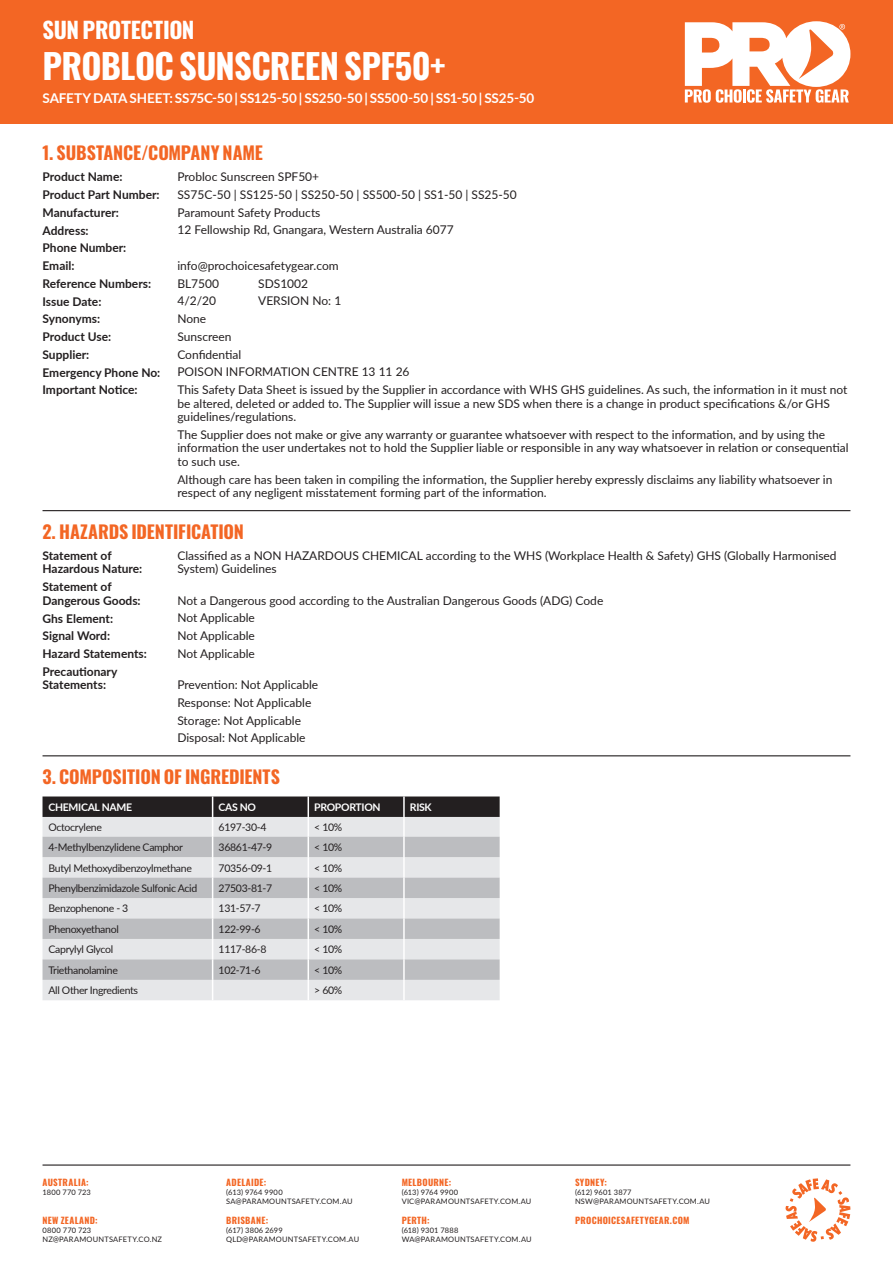
<style>
.page{position:relative;width:893px;height:1263px;background:#fff}
.page>*{position:absolute;margin:0;border:0;box-sizing:border-box;transform-origin:0 0}
.t1{font:700 34.5px "Oswald";letter-spacing:-.02em;color:#fff}
.t2{font:700 22.5px "Oswald";letter-spacing:-.015em;color:#fff}
.t3{font:700 18px "Oswald";letter-spacing:-.005em;color:#f36624}
.t4{font:700 13.5px "Lato";letter-spacing:-.01em;color:#fff}
.t5{font:12px/13.5px "Lato";color:#231f20}
.t6{font:700 12px/13.5px "Lato";color:#231f20}
.t7{font:10.5px "Lato";letter-spacing:-.03em;color:#231f20}
.t8{font:700 10.5px "Lato";letter-spacing:-.03em;color:#fff}
.t9{font:700 9px "Oswald";letter-spacing:.035em;color:#f36624}
.t10{font:7.5px/9px "Lato";letter-spacing:.025em;color:#231f20}
</style>
<div class="page">
<div style="left:0;top:0;width:893px;height:124px;background:#f36624"></div>
<svg style="left:685px;top:21px;width:165px;height:82px"></svg>
<hr style="left:43px;top:1164px;width:807px;height:1px;background:#231f20">
<svg style="left:785px;top:1178px;width:65px;height:64px"></svg>
<hr style="left:43px;top:510px;width:807px;height:1px;background:#231f20">
<hr style="left:43px;top:755px;width:807px;height:1px;background:#231f20">
<svg style="left:43px;top:796px;width:457px;height:204px;background:#c2c2c5"></svg>
<hr style="left:403px;top:817px;width:2px;height:20px;background:#fff">
<hr style="left:403px;top:837px;width:2px;height:20px;background:#fff">
<hr style="left:403px;top:857px;width:2px;height:20px;background:#fff">
<hr style="left:403px;top:877px;width:2px;height:21px;background:#fff">
<hr style="left:403px;top:898px;width:2px;height:20px;background:#fff">
<hr style="left:403px;top:918px;width:2px;height:21px;background:#fff">
<hr style="left:403px;top:939px;width:2px;height:20px;background:#fff">
<hr style="left:403px;top:959px;width:2px;height:21px;background:#fff">
<hr style="left:403px;top:980px;width:2px;height:20px;background:#fff">
<h2 class="t2" style="left:43px;top:19px;width:154px">SUN PROTECTION</h2>
<h1 class="t1" style="left:43px;top:48px;width:405px">PROBLOC SUNSCREEN SPF50+</h1>
<p class="t4" style="left:43px;top:88px;width:493px">SAFETY DATA SHEET: SS75C-50 | SS125-50 | SS250-50 | SS500-50 | SS1-50 | SS25-50</p>
<p class="t3" style="left:43px;top:143px;width:222px">1. SUBSTANCE/COMPANY NAME</p>
<p class="t6" style="left:43px;top:170px;width:81px">Product Name:</p>
<p class="t6" style="left:43px;top:187px;width:119px">Product Part Number:</p>
<p class="t6" style="left:43px;top:205px;width:78px">Manufacturer:</p>
<p class="t6" style="left:43px;top:223px;width:48px">Address:</p>
<p class="t6" style="left:43px;top:241px;width:85px">Phone Number:</p>
<p class="t6" style="left:43px;top:258px;width:34px">Email:</p>
<p class="t6" style="left:43px;top:276px;width:110px">Reference Numbers:</p>
<p class="t6" style="left:43px;top:294px;width:60px">Issue Date:</p>
<p class="t6" style="left:43px;top:312px;width:59px">Synonyms:</p>
<p class="t6" style="left:43px;top:329px;width:70px">Product Use:</p>
<p class="t6" style="left:43px;top:347px;width:48px">Supplier:</p>
<p class="t6" style="left:43px;top:365px;width:119px">Emergency Phone No:</p>
<p class="t6" style="left:43px;top:383px;width:97px">Important Notice:</p>
<p class="t5" style="left:177px;top:170px;width:143px">Probloc Sunscreen SPF50+</p>
<p class="t5" style="left:177px;top:187px;width:341px">SS75C-50 | SS125-50 | SS250-50 | SS500-50 | SS1-50 | SS25-50</p>
<p class="t5" style="left:177px;top:205px;width:145px">Paramount Safety Products</p>
<p class="t5" style="left:177px;top:223px;width:278px">12 Fellowship Rd, Gnangara, Western Australia 6077</p>
<p class="t5" style="left:177px;top:258px;width:163px">info@prochoicesafetygear.com</p>
<p class="t5" style="left:177px;top:276px;width:43px">BL7500</p>
<p class="t5" style="left:258px;top:276px;width:51px">SDS1002</p>
<p class="t5" style="left:177px;top:294px;width:40px">4/2/20</p>
<p class="t5" style="left:258px;top:294px;width:85px">VERSION No: 1</p>
<p class="t5" style="left:177px;top:312px;width:30px">None</p>
<p class="t5" style="left:177px;top:329px;width:56px">Sunscreen</p>
<p class="t5" style="left:177px;top:347px;width:66px">Confidential</p>
<p class="t5" style="left:177px;top:365px;width:234px">POISON INFORMATION CENTRE 13 11 26</p>
<p class="t5" style="left:177px;top:383px;width:672px">This Safety Data Sheet is issued by the Supplier in accordance with WHS GHS guidelines. As such, the information in it must not be altered, deleted or added to. The Supplier will issue a new SDS when there is a change in product specifications &amp;/or GHS guidelines/regulations.</p>
<p class="t5" style="left:177px;top:427px;width:673px">The Supplier does not make or give any warranty or guarantee whatsoever with respect to the information, and by using the information the user undertakes not to hold the Supplier liable or responsible in any way whatsoever in relation or consequential to such use.</p>
<p class="t5" style="left:177px;top:472px;width:656px">Although care has been taken in compiling the information, the Supplier hereby expressly disclaims any liability whatsoever in respect of any negligent misstatement forming part of the information.</p>
<p class="t3" style="left:43px;top:522px;width:203px">2. HAZARDS IDENTIFICATION</p>
<p class="t6" style="left:43px;top:548px;width:101px">Statement of<br>Hazardous Nature:</p>
<p class="t6" style="left:43px;top:580px;width:100px">Statement of<br>Dangerous Goods:</p>
<p class="t6" style="left:43px;top:611px;width:72px">Ghs Element:</p>
<p class="t6" style="left:43px;top:629px;width:69px">Signal Word:</p>
<p class="t6" style="left:43px;top:646px;width:106px">Hazard Statements:</p>
<p class="t6" style="left:43px;top:664px;width:76px">Precautionary<br>Statements:</p>
<p class="t5" style="left:177px;top:548px;width:661px">Classified as a NON HAZARDOUS CHEMICAL according to the WHS (Workplace Health &amp; Safety) GHS (Globally Harmonised<br>System) Guidelines</p>
<p class="t5" style="left:177px;top:593px;width:427px">Not a Dangerous good according to the Australian Dangerous Goods (ADG) Code</p>
<p class="t5" style="left:177px;top:611px;width:79px">Not Applicable</p>
<p class="t5" style="left:177px;top:628px;width:79px">Not Applicable</p>
<p class="t5" style="left:177px;top:646px;width:79px">Not Applicable</p>
<p class="t5" style="left:177px;top:677px;width:142px">Prevention: Not Applicable</p>
<p class="t5" style="left:177px;top:695px;width:135px">Response: Not Applicable</p>
<p class="t5" style="left:177px;top:713px;width:125px">Storage: Not Applicable</p>
<p class="t5" style="left:177px;top:731px;width:130px">Disposal: Not Applicable</p>
<p class="t3" style="left:43px;top:767px;width:239px">3. COMPOSITION OF INGREDIENTS</p>
<p class="t8" style="left:49px;top:799px;width:85px">CHEMICAL NAME</p>
<p class="t8" style="left:219px;top:799px;width:39px">CAS NO</p>
<p class="t8" style="left:314px;top:799px;width:68px">PROPORTION</p>
<p class="t8" style="left:410px;top:799px;width:23px">RISK</p>
<p class="t7" style="left:49px;top:819px;width:55px">Octocrylene</p>
<p class="t7" style="left:219px;top:819px;width:49px">6197-30-4</p>
<p class="t7" style="left:314px;top:819px;width:30px">&lt; 10%</p>
<p class="t7" style="left:49px;top:840px;width:136px">4-Methylbenzylidene Camphor</p>
<p class="t7" style="left:219px;top:840px;width:55px">36861-47-9</p>
<p class="t7" style="left:314px;top:840px;width:30px">&lt; 10%</p>
<p class="t7" style="left:49px;top:860px;width:145px">Butyl Methoxydibenzoylmethane</p>
<p class="t7" style="left:219px;top:860px;width:55px">70356-09-1</p>
<p class="t7" style="left:314px;top:860px;width:30px">&lt; 10%</p>
<p class="t7" style="left:49px;top:881px;width:150px">Phenylbenzimidazole Sulfonic Acid</p>
<p class="t7" style="left:219px;top:881px;width:55px">27503-81-7</p>
<p class="t7" style="left:314px;top:881px;width:30px">&lt; 10%</p>
<p class="t7" style="left:49px;top:901px;width:81px">Benzophenone - 3</p>
<p class="t7" style="left:219px;top:901px;width:44px">131-57-7</p>
<p class="t7" style="left:314px;top:901px;width:30px">&lt; 10%</p>
<p class="t7" style="left:49px;top:921px;width:72px">Phenoxyethanol</p>
<p class="t7" style="left:219px;top:921px;width:44px">122-99-6</p>
<p class="t7" style="left:314px;top:921px;width:30px">&lt; 10%</p>
<p class="t7" style="left:49px;top:942px;width:66px">Caprylyl Glycol</p>
<p class="t7" style="left:219px;top:942px;width:49px">1117-86-8</p>
<p class="t7" style="left:314px;top:942px;width:30px">&lt; 10%</p>
<p class="t7" style="left:49px;top:962px;width:71px">Triethanolamine</p>
<p class="t7" style="left:219px;top:962px;width:44px">102-71-6</p>
<p class="t7" style="left:314px;top:962px;width:30px">&lt; 10%</p>
<p class="t7" style="left:49px;top:983px;width:91px">All Other Ingredients</p>
<p class="t7" style="left:314px;top:983px;width:30px">&gt; 60%</p>
<p class="t9" style="left:43px;top:1177px;width:48px">AUSTRALIA:</p>
<p class="t10" style="left:43px;top:1187px;width:50px">1800 770 723</p>
<p class="t9" style="left:43px;top:1215px;width:57px">NEW ZEALAND:</p>
<p class="t10" style="left:43px;top:1225px;width:121px">0800 770 723<br>NZ@PARAMOUNTSAFETY.CO.NZ</p>
<p class="t9" style="left:226px;top:1177px;width:42px">ADELAIDE:</p>
<p class="t10" style="left:226px;top:1187px;width:128px">(613) 9764 9900<br>SA@PARAMOUNTSAFETY.COM.AU</p>
<p class="t9" style="left:226px;top:1215px;width:43px">BRISBANE:</p>
<p class="t10" style="left:226px;top:1225px;width:134px">(617) 3806 2699<br>QLD@PARAMOUNTSAFETY.COM.AU</p>
<p class="t9" style="left:402px;top:1177px;width:51px">MELBOURNE:</p>
<p class="t10" style="left:402px;top:1187px;width:131px">(613) 9764 9900<br>VIC@PARAMOUNTSAFETY.COM.AU</p>
<p class="t9" style="left:402px;top:1215px;width:30px">PERTH:</p>
<p class="t10" style="left:402px;top:1225px;width:131px">(618) 9301 7888<br>WA@PARAMOUNTSAFETY.COM.AU</p>
<p class="t9" style="left:575px;top:1177px;width:33px">SYDNEY:</p>
<p class="t10" style="left:575px;top:1187px;width:136px">(612) 9601 3877<br>NSW@PARAMOUNTSAFETY.COM.AU</p>
<p class="t9" style="left:575px;top:1215px;width:116px">PROCHOICESAFETYGEAR.COM</p>
</div>
